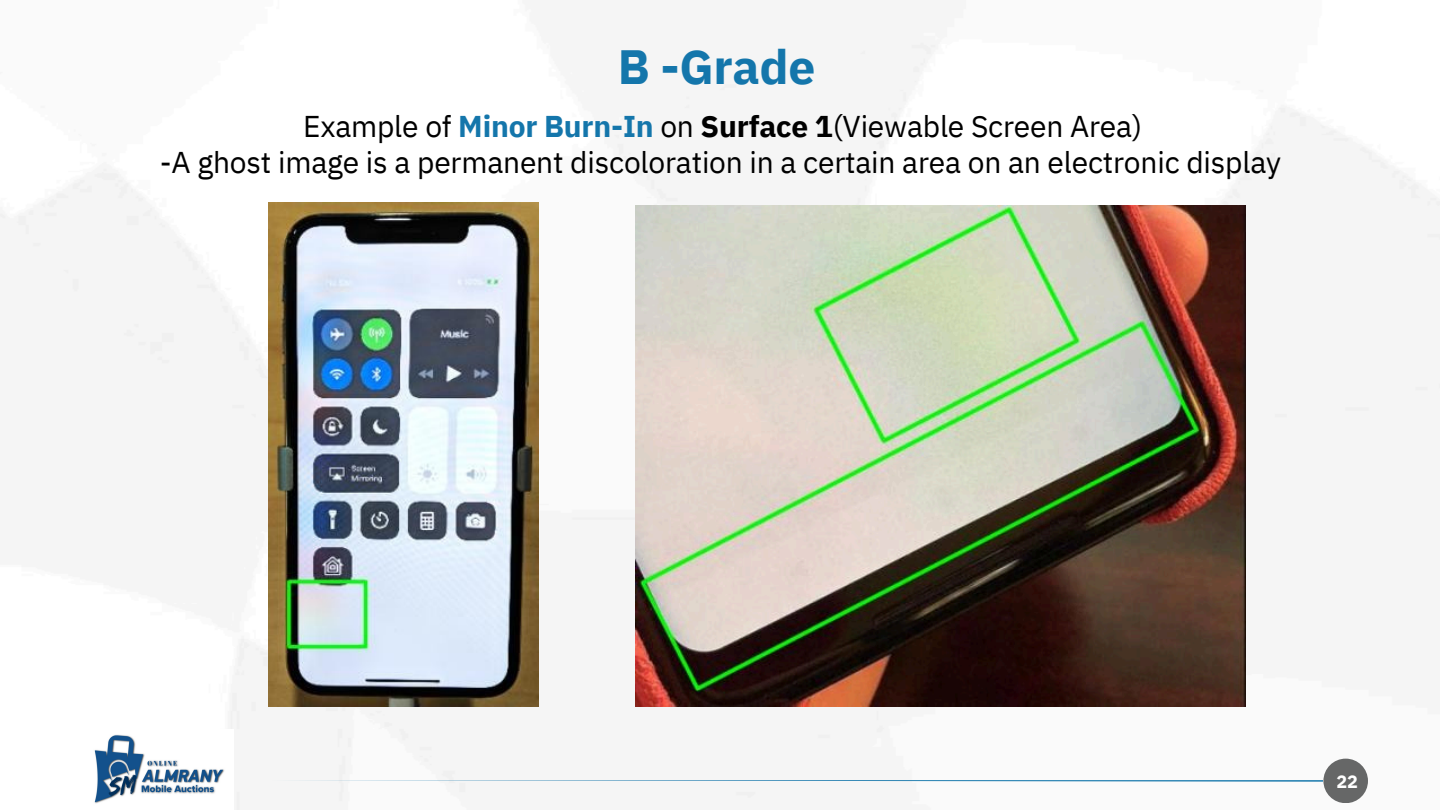
<style>
.page{position:relative;width:1440px;height:810px;background:#fff}
.page>*{position:absolute;margin:0;border:0;box-sizing:border-box;transform-origin:0 0}
.t1{font:700 48px "IBM Plex Sans";letter-spacing:-.005em;color:#1476ab}
.t2{font:30px "IBM Plex Sans";letter-spacing:-.005em;color:#000}
.t3{font:700 18px "IBM Plex Sans";color:#fff}
.s1{font-weight:700;color:#1476ab}
.s2{font-weight:700}
</style>
<div class="page">
<img style="left:0;top:42px;width:1440px;height:768px">
<div style="left:1323px;top:759px;width:45px;height:44px;background:#666767;border-radius:50%"></div>
<svg style="left:267px;top:780px;width:1056px;height:2px"></svg>
<img style="left:268px;top:202px;width:270px;height:504px">
<img style="left:635px;top:206px;width:611px;height:501px">
<img style="left:89px;top:729px;width:144px;height:81px">
<p class="t1" style="left:618px;top:34px;width:199px">B -Grade</p>
<p class="t2" style="left:303px;top:106px;width:841px">Example of <span class="s1">Minor Burn-In</span> on <span class="s2">Surface 1</span>(Viewable Screen Area)</p>
<p class="t2" style="left:160px;top:142px;width:1123px">-A ghost image is a permanent discoloration in a certain area on an electronic display</p>
<p class="t3" style="left:1336px;top:770px;width:23px">22</p>
</div>
